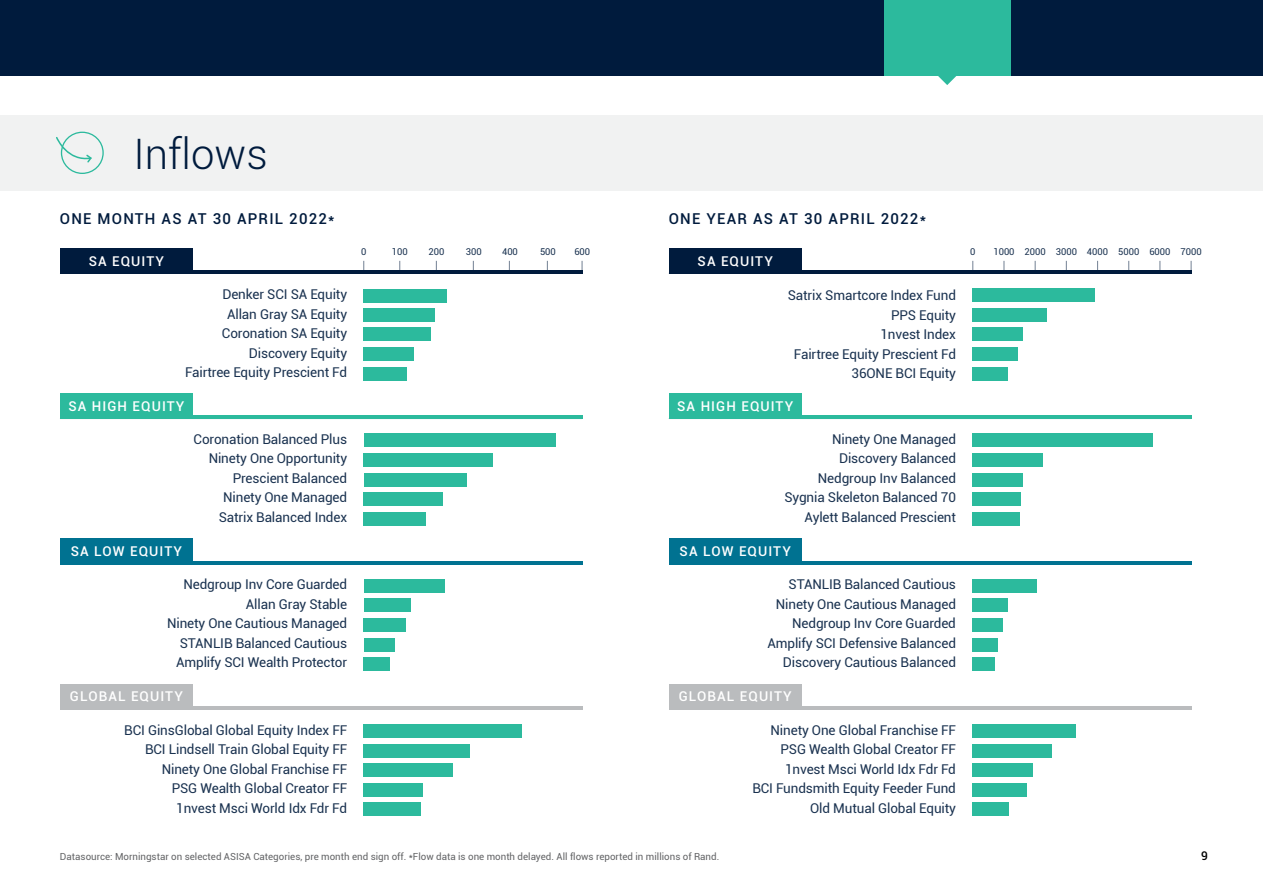
<style>
.page{position:relative;width:1263px;height:893px;background:#fff}
.page>*{position:absolute;margin:0;border:0;box-sizing:border-box;transform-origin:0 0}
.t1{font:300 42px "Roboto";color:#001b3d}
.t2{font:500 15px "Roboto";letter-spacing:.08em;color:#001b3d}
.t3{font:13.5px/19.5px "Roboto";letter-spacing:-.01em;color:#1a3250;text-align:right}
.t4{font:500 13.5px "Roboto";letter-spacing:.08em;color:#fff}
.t5{font:500 12px "Roboto";color:#000}
.t6{font:9.75px "Roboto";color:#636466}
.t7{font:9.45px "Roboto";color:#1a3250}
</style>
<div class="page">
<div style="left:0;top:115px;width:1263px;height:76px;background:#f1f2f2"></div>
<div style="left:0;top:0;width:1263px;height:76px;background:#001b3d"></div>
<div style="left:884px;top:0;width:126px;height:76px;background:#2cba9d"></div>
<svg style="left:938px;top:76px;width:19px;height:9px"></svg>
<hr style="left:60px;top:561px;width:523px;height:3px;background:#007291">
<hr style="left:669px;top:561px;width:522px;height:3px;background:#007291">
<hr style="left:60px;top:706px;width:523px;height:3px;background:#babcbe">
<hr style="left:669px;top:706px;width:522px;height:3px;background:#babcbe">
<svg style="left:1190px;top:261px;width:2px;height:13px"></svg>
<svg style="left:1034px;top:261px;width:2px;height:9px"></svg>
<svg style="left:581px;top:261px;width:2px;height:9px"></svg>
<div style="left:364px;top:308px;width:71px;height:13px;background:#2cba9d"></div>
<div style="left:364px;top:289px;width:83px;height:14px;background:#2cba9d"></div>
<div style="left:364px;top:327px;width:67px;height:14px;background:#2cba9d"></div>
<div style="left:364px;top:347px;width:50px;height:14px;background:#2cba9d"></div>
<div style="left:364px;top:367px;width:43px;height:13px;background:#2cba9d"></div>
<div style="left:60px;top:248px;width:133px;height:26px;background:#001b3d"></div>
<hr style="left:60px;top:270px;width:523px;height:4px;background:#001b3d">
<div style="left:972px;top:308px;width:75px;height:13px;background:#2cba9d"></div>
<div style="left:972px;top:288px;width:123px;height:14px;background:#2cba9d"></div>
<div style="left:972px;top:327px;width:51px;height:14px;background:#2cba9d"></div>
<div style="left:972px;top:367px;width:36px;height:13px;background:#2cba9d"></div>
<div style="left:972px;top:347px;width:46px;height:14px;background:#2cba9d"></div>
<div style="left:669px;top:248px;width:133px;height:26px;background:#001b3d"></div>
<hr style="left:669px;top:270px;width:522px;height:4px;background:#001b3d">
<div style="left:364px;top:453px;width:129px;height:14px;background:#2cba9d"></div>
<div style="left:364px;top:433px;width:192px;height:14px;background:#2cba9d"></div>
<div style="left:364px;top:473px;width:102px;height:13px;background:#2cba9d"></div>
<div style="left:364px;top:492px;width:79px;height:14px;background:#2cba9d"></div>
<div style="left:364px;top:512px;width:62px;height:14px;background:#2cba9d"></div>
<div style="left:60px;top:393px;width:133px;height:26px;background:#2cba9d"></div>
<hr style="left:60px;top:416px;width:523px;height:3px;background:#2cba9d">
<div style="left:972px;top:453px;width:71px;height:14px;background:#2cba9d"></div>
<div style="left:972px;top:433px;width:181px;height:14px;background:#2cba9d"></div>
<div style="left:972px;top:473px;width:51px;height:13px;background:#2cba9d"></div>
<div style="left:972px;top:492px;width:49px;height:14px;background:#2cba9d"></div>
<div style="left:972px;top:512px;width:47px;height:14px;background:#2cba9d"></div>
<div style="left:669px;top:393px;width:133px;height:26px;background:#2cba9d"></div>
<hr style="left:669px;top:416px;width:522px;height:3px;background:#2cba9d">
<div style="left:972px;top:598px;width:36px;height:14px;background:#2cba9d"></div>
<div style="left:972px;top:579px;width:65px;height:13px;background:#2cba9d"></div>
<div style="left:972px;top:618px;width:31px;height:14px;background:#2cba9d"></div>
<div style="left:364px;top:598px;width:47px;height:14px;background:#2cba9d"></div>
<div style="left:364px;top:579px;width:81px;height:13px;background:#2cba9d"></div>
<div style="left:364px;top:618px;width:42px;height:14px;background:#2cba9d"></div>
<div style="left:364px;top:638px;width:30px;height:13px;background:#2cba9d"></div>
<div style="left:364px;top:657px;width:26px;height:14px;background:#2cba9d"></div>
<div style="left:972px;top:638px;width:26px;height:13px;background:#2cba9d"></div>
<div style="left:972px;top:657px;width:22px;height:14px;background:#2cba9d"></div>
<div style="left:60px;top:539px;width:133px;height:25px;background:#007291"></div>
<div style="left:669px;top:539px;width:133px;height:25px;background:#007291"></div>
<div style="left:364px;top:744px;width:106px;height:13px;background:#2cba9d"></div>
<div style="left:972px;top:744px;width:80px;height:13px;background:#2cba9d"></div>
<div style="left:364px;top:724px;width:158px;height:14px;background:#2cba9d"></div>
<div style="left:972px;top:724px;width:104px;height:14px;background:#2cba9d"></div>
<div style="left:364px;top:763px;width:89px;height:14px;background:#2cba9d"></div>
<div style="left:972px;top:763px;width:60px;height:14px;background:#2cba9d"></div>
<div style="left:364px;top:783px;width:59px;height:14px;background:#2cba9d"></div>
<div style="left:972px;top:783px;width:55px;height:14px;background:#2cba9d"></div>
<div style="left:364px;top:803px;width:57px;height:13px;background:#2cba9d"></div>
<div style="left:972px;top:803px;width:36px;height:13px;background:#2cba9d"></div>
<div style="left:60px;top:684px;width:133px;height:25px;background:#babcbe"></div>
<div style="left:669px;top:684px;width:133px;height:25px;background:#babcbe"></div>
<svg style="left:56px;top:132px;width:48px;height:42px"></svg>
<h1 class="t1" style="left:133px;top:125px;width:136px">Inflows</h1>
<p class="t2" style="left:60px;top:208px;width:276px">ONE MONTH AS AT 30 APRIL 2022*</p>
<p class="t2" style="left:669px;top:208px;width:259px">ONE YEAR AS AT 30 APRIL 2022*</p>
<p class="t4" style="left:89px;top:252px;width:77px">SA EQUITY</p>
<p class="t3" style="left:185px;top:284px;width:164px">Denker SCI SA Equity<br>Allan Gray SA Equity<br>Coronation SA Equity<br>Discovery Equity<br>Fairtree Equity Prescient Fd</p>
<p class="t4" style="left:68px;top:396px;width:118px">SA HIGH EQUITY</p>
<p class="t3" style="left:194px;top:429px;width:155px">Coronation Balanced Plus<br>Ninety One Opportunity<br>Prescient Balanced<br>Ninety One Managed<br>Satrix Balanced Index</p>
<p class="t7" style="left:361px;top:245px;width:7px">0</p>
<p class="t7" style="left:392px;top:245px;width:17px">100</p>
<p class="t7" style="left:428px;top:245px;width:17px">200</p>
<p class="t7" style="left:466px;top:245px;width:17px">300</p>
<p class="t7" style="left:502px;top:245px;width:17px">400</p>
<p class="t7" style="left:540px;top:245px;width:17px">500</p>
<p class="t7" style="left:574px;top:245px;width:17px">600</p>
<p class="t7" style="left:970px;top:245px;width:7px">0</p>
<p class="t7" style="left:993px;top:245px;width:210px">1000 2000 3000 4000 5000 6000 7000</p>
<p class="t4" style="left:698px;top:252px;width:77px">SA EQUITY</p>
<p class="t3" style="left:788px;top:285px;width:170px">Satrix Smartcore Index Fund<br>PPS Equity<br>1nvest Index<br>Fairtree Equity Prescient Fd<br>36ONE BCI Equity</p>
<p class="t4" style="left:677px;top:396px;width:118px">SA HIGH EQUITY</p>
<p class="t3" style="left:784px;top:429px;width:173px">Ninety One Managed<br>Discovery Balanced<br>Nedgroup Inv Balanced<br>Sygnia Skeleton Balanced 70<br>Aylett Balanced Prescient</p>
<p class="t4" style="left:71px;top:542px;width:113px">SA LOW EQUITY</p>
<p class="t4" style="left:680px;top:542px;width:113px">SA LOW EQUITY</p>
<p class="t3" style="left:167px;top:574px;width:182px">Nedgroup Inv Core Guarded<br>Allan Gray Stable<br>Ninety One Cautious Managed<br>STANLIB Balanced Cautious<br>Amplify SCI Wealth Protector</p>
<p class="t3" style="left:767px;top:574px;width:190px">STANLIB Balanced Cautious<br>Ninety One Cautious Managed<br>Nedgroup Inv Core Guarded<br>Amplify SCI Defensive Balanced<br>Discovery Cautious Balanced</p>
<p class="t4" style="left:70px;top:687px;width:114px">GLOBAL EQUITY</p>
<p class="t4" style="left:679px;top:687px;width:114px">GLOBAL EQUITY</p>
<p class="t3" style="left:124px;top:720px;width:224px">BCI GinsGlobal Global Equity Index FF<br>BCI Lindsell Train Global Equity FF<br>Ninety One Global Franchise FF<br>PSG Wealth Global Creator FF<br>1nvest Msci World Idx Fdr Fd</p>
<p class="t3" style="left:752px;top:719px;width:205px">Ninety One Global Franchise FF<br>PSG Wealth Global Creator FF<br>1nvest Msci World Idx Fdr Fd<br>BCI Fundsmith Equity Feeder Fund<br>Old Mutual Global Equity</p>
<p class="t6" style="left:60px;top:849px;width:661px">Datasource: Morningstar on selected ASISA Categories, pre month end sign off. *Flow data is one month delayed. All flows reported in millions of Rand.</p>
<p class="t5" style="left:1201px;top:847px;width:8px">9</p>
</div>
